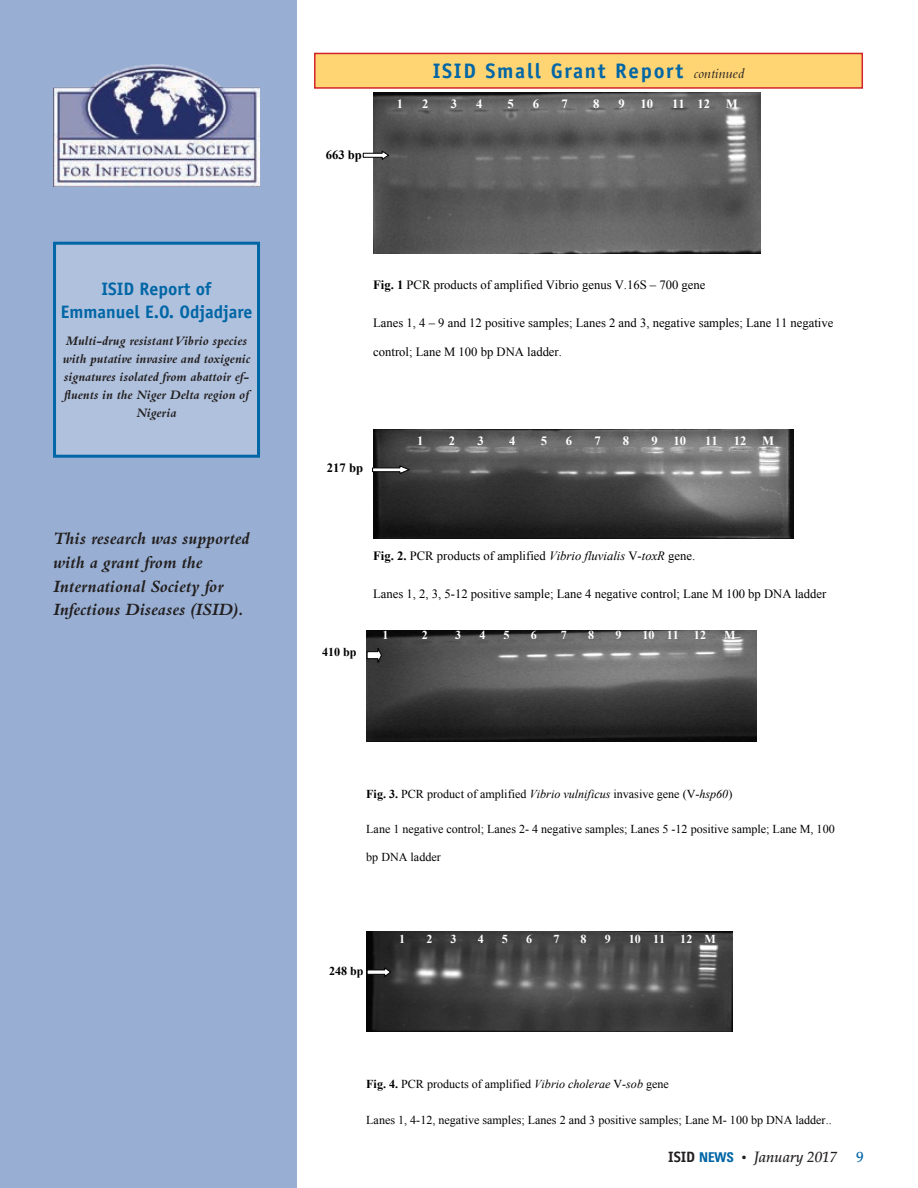
<style>
.page{position:relative;width:918px;height:1188px;background:#fff}
.page>*{position:absolute;margin:0;border:0;box-sizing:border-box;transform-origin:0 0}
.t1{font:700 21px "Officina Sans";letter-spacing:.08em;color:#0066a6}
.t2{font:italic 700 18px/24px "Bembo";color:#231f20}
.t3{font:700 18px/22.5px "Officina Sans";color:#0066a6;text-align:center}
.t4{font:italic 500 15px "Palatino";color:#231f20}
.t5{font:italic 700 13.5px/18px "Bembo";color:#231f20;text-align:center}
.t6{font:12.6px "Times New Roman";color:#000}
.t7{font:700 12.6px "Times New Roman";color:#fff}
.t8{font:700 12.6px "Times New Roman";color:#000}
.t9{font:12.15px "Times New Roman";color:#000}
.t10{font:700 12.15px "Times New Roman";color:#fff}
.t11{font:700 12.15px "Times New Roman";color:#000}
.s1{font-family:"Bembo";font-weight:400;font-style:italic;font-size:15px;color:#231f20}
.s2{font-weight:700}
.s3{font-style:italic}
.s4{font-family:"Officina Sans";font-weight:700;font-style:normal}
.s5{font-family:"Univers";font-weight:700;font-style:normal;font-stretch:condensed;font-size:13.5px;color:#0066a6}
.s6{font-style:normal;font-size:10.5px}
.s7{font-style:normal;color:#0066a6}
</style>
<div class="page">
<div style="left:0;top:0;width:297px;height:1188px;background:#98afd3"></div>
<div style="left:315px;top:53px;width:547px;height:35px;background:#ffd473"></div>
<div style="left:314px;top:53px;width:549px;height:36px;border:2px solid #d2232a"></div>
<img style="left:373px;top:430px;width:420px;height:109px">
<img style="left:373px;top:93px;width:387px;height:160px">
<svg style="left:372px;top:465px;width:39px;height:10px"></svg>
<svg style="left:362px;top:150px;width:28px;height:11px"></svg>
<img style="left:53px;top:64px;width:207px;height:123px">
<div style="left:55px;top:243px;width:204px;height:213px;background:#b0c1dd"></div>
<div style="left:53px;top:242px;width:207px;height:216px;border:3px solid #0066a6"></div>
<img style="left:366px;top:630px;width:390px;height:111px">
<img style="left:366px;top:932px;width:367px;height:99px">
<svg style="left:366px;top:967px;width:26px;height:11px"></svg>
<svg style="left:366px;top:647px;width:16px;height:18px"></svg>
<h2 class="t3" style="left:61px;top:278px;width:193px">ISID Report of<br>Emmanuel E.O. Odjadjare</h2>
<p class="t5" style="left:63px;top:331px;width:189px">Multi-drug resistant Vibrio species with putative invasive and toxigenic signatures isolated from abattoir ef&shy;fluents in the Niger Delta region of<br>Nigeria</p>
<h2 class="t2" style="left:53px;top:526px;width:198px">This research was supported with a grant from the<br>International Society for<br>Infectious Diseases (ISID).</h2>
<h1 class="t1" style="left:433px;top:58px;width:313px">ISID Small Grant Report <span class="s1">continued</span></h1>
<p class="t8" style="left:326px;top:146px;width:38px">663 bp</p>
<p class="t7" style="left:397px;top:95px;width:8px">1</p>
<p class="t7" style="left:422px;top:95px;width:8px">2</p>
<p class="t7" style="left:451px;top:95px;width:8px">3</p>
<p class="t7" style="left:476px;top:95px;width:8px">4</p>
<p class="t7" style="left:508px;top:95px;width:8px">5</p>
<p class="t7" style="left:533px;top:95px;width:8px">6</p>
<p class="t7" style="left:561px;top:95px;width:8px">7</p>
<p class="t7" style="left:593px;top:95px;width:8px">8</p>
<p class="t7" style="left:618px;top:95px;width:8px">9</p>
<p class="t7" style="left:641px;top:95px;width:14px">10</p>
<p class="t7" style="left:672px;top:95px;width:67px">11 12 M</p>
<p class="t6" style="left:373px;top:276px;width:334px"><span class="s2">Fig. 1</span> PCR products of amplified Vibrio genus V.16S – 700 gene</p>
<p class="t6" style="left:373px;top:314px;width:462px">Lanes 1, 4 – 9 and 12 positive samples; Lanes 2 and 3, negative samples; Lane 11 negative</p>
<p class="t6" style="left:373px;top:343px;width:190px">control; Lane M 100 bp DNA ladder.</p>
<p class="t8" style="left:327px;top:459px;width:38px">217 bp</p>
<p class="t7" style="left:417px;top:432px;width:8px">1</p>
<p class="t7" style="left:449px;top:432px;width:8px">2</p>
<p class="t7" style="left:477px;top:432px;width:8px">3</p>
<p class="t7" style="left:509px;top:432px;width:8px">4</p>
<p class="t7" style="left:541px;top:432px;width:8px">5</p>
<p class="t7" style="left:566px;top:432px;width:8px">6</p>
<p class="t7" style="left:594px;top:432px;width:8px">7</p>
<p class="t7" style="left:623px;top:432px;width:8px">8</p>
<p class="t7" style="left:651px;top:432px;width:8px">9</p>
<p class="t7" style="left:674px;top:432px;width:14px">10</p>
<p class="t7" style="left:705px;top:432px;width:70px">11 12 M</p>
<p class="t11" style="left:322px;top:644px;width:36px">410 bp</p>
<p class="t6" style="left:373px;top:548px;width:324px"><span class="s2">Fig. 2.</span> PCR products of amplified <span class="s3">Vibrio fluvialis</span> V-<span class="s3">toxR</span> gene.</p>
<p class="t6" style="left:373px;top:585px;width:455px">Lanes 1, 2, 3, 5-12 positive sample; Lane 4 negative control; Lane M 100 bp DNA ladder</p>
<p class="t10" style="left:383px;top:627px;width:8px">1</p>
<p class="t10" style="left:422px;top:627px;width:8px">2</p>
<p class="t10" style="left:455px;top:627px;width:8px">3</p>
<p class="t10" style="left:479px;top:627px;width:8px">4</p>
<p class="t10" style="left:504px;top:627px;width:8px">5</p>
<p class="t10" style="left:531px;top:627px;width:8px">6</p>
<p class="t10" style="left:561px;top:627px;width:8px">7</p>
<p class="t10" style="left:588px;top:627px;width:8px">8</p>
<p class="t10" style="left:615px;top:627px;width:8px">9</p>
<p class="t10" style="left:643px;top:627px;width:65px">10 11 12</p>
<p class="t10" style="left:724px;top:627px;width:13px">M</p>
<p class="t9" style="left:366px;top:785px;width:368px"><span class="s2">Fig. 3.</span> PCR product of amplified <span class="s3">Vibrio vulnificus</span> invasive gene (V-<span class="s3">hsp60</span>)</p>
<p class="t9" style="left:366px;top:821px;width:470px">Lane 1 negative control; Lanes 2- 4 negative samples; Lanes 5 -12 positive sample; Lane M, 100</p>
<p class="t9" style="left:366px;top:849px;width:76px">bp DNA ladder</p>
<p class="t11" style="left:329px;top:962px;width:36px">248 bp</p>
<p class="t10" style="left:399px;top:931px;width:8px">1</p>
<p class="t10" style="left:426px;top:931px;width:8px">2</p>
<p class="t10" style="left:451px;top:931px;width:8px">3</p>
<p class="t10" style="left:478px;top:931px;width:8px">4</p>
<p class="t10" style="left:502px;top:931px;width:8px">5</p>
<p class="t10" style="left:526px;top:931px;width:8px">6</p>
<p class="t10" style="left:553px;top:931px;width:8px">7</p>
<p class="t10" style="left:581px;top:931px;width:8px">8</p>
<p class="t10" style="left:605px;top:931px;width:8px">9</p>
<p class="t10" style="left:629px;top:931px;width:38px">10 11</p>
<p class="t10" style="left:680px;top:931px;width:37px">12 M</p>
<p class="t9" style="left:366px;top:1076px;width:304px"><span class="s2">Fig. 4.</span> PCR products of amplified <span class="s3">Vibrio cholerae</span> V<span class="s3">-sob</span> gene</p>
<p class="t9" style="left:366px;top:1112px;width:467px">Lanes 1, 4-12, negative samples; Lanes 2 and 3 positive samples; Lane M- 100 bp DNA ladder..</p>
<p class="t4" style="left:668px;top:1148px;width:197px"><span class="s4">ISID</span> <span class="s5">NEWS</span> <span class="s6">•</span> January 2017 <span class="s7">9</span></p>
</div>
